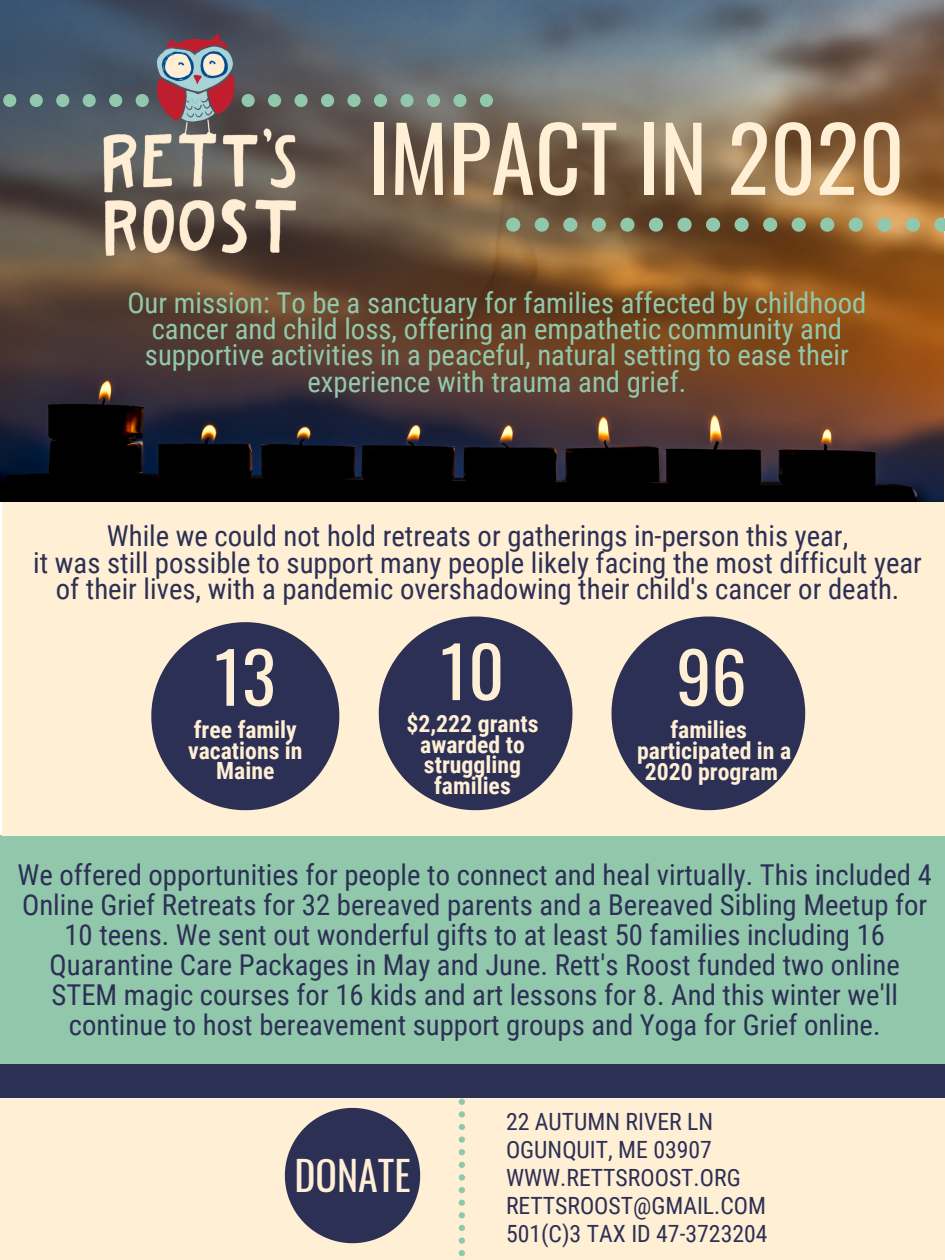
<style>
.page{position:relative;width:945px;height:1260px;background:#fff}
.page>*{position:absolute;margin:0;border:0;box-sizing:border-box;transform-origin:0 0}
.t1{font:89px "Oswald";color:#ffefd5}
.t2{font:70px "Oswald";color:#ffefd5}
.t3{font:40px "Oswald";color:#ffefd5}
.t4{font:28.75px/30px "Roboto Condensed";color:#2d3055;text-align:center}
.t5{font:28.75px/26.2px "Roboto Condensed";color:#91c8ab;text-align:center}
.t6{font:700 23.75px/20.5px "Roboto Condensed";color:#ffefd5;text-align:center}
.t7{font:23.75px/28px "Roboto Condensed";color:#2d3055}
</style>
<div class="page">
<div style="left:0;top:835px;width:945px;height:233px;background:#91c8ab"></div>
<div style="left:0;top:1064px;width:945px;height:35px;background:#2d3055"></div>
<div style="left:2px;top:502px;width:943px;height:334px;background:#ffefd5"></div>
<img style="left:0;top:0;width:943px;height:502px">
<svg style="left:151px;top:622px;width:188px;height:188px"></svg>
<div style="left:0;top:1099px;width:945px;height:161px;background:#ffefd5"></div>
<svg style="left:285px;top:1108px;width:135px;height:135px"></svg>
<svg style="left:379px;top:616px;width:193px;height:194px"></svg>
<svg style="left:612px;top:616px;width:193px;height:194px"></svg>
<svg style="left:459px;top:1162px;width:6px;height:6px"></svg>
<div style="left:459px;top:1174px;width:6px;height:7px;background:#91c8ab;border-radius:50%"></div>
<svg style="left:459px;top:1149px;width:6px;height:6px"></svg>
<svg style="left:459px;top:1200px;width:6px;height:6px"></svg>
<svg style="left:459px;top:1099px;width:6px;height:6px"></svg>
<svg style="left:459px;top:1212px;width:6px;height:6px"></svg>
<div style="left:459px;top:1111px;width:6px;height:7px;background:#91c8ab;border-radius:50%"></div>
<svg style="left:459px;top:1124px;width:6px;height:6px"></svg>
<div style="left:459px;top:1136px;width:6px;height:7px;background:#91c8ab;border-radius:50%"></div>
<svg style="left:459px;top:1187px;width:6px;height:6px"></svg>
<div style="left:459px;top:1237px;width:6px;height:7px;background:#91c8ab;border-radius:50%"></div>
<svg style="left:459px;top:1250px;width:6px;height:6px"></svg>
<svg style="left:459px;top:1225px;width:6px;height:6px"></svg>
<div style="left:649px;top:218px;width:14px;height:14px;background:#91c8ab;border-radius:50%"></div>
<div style="left:677px;top:218px;width:15px;height:14px;background:#91c8ab;border-radius:50%"></div>
<div style="left:620px;top:218px;width:15px;height:14px;background:#91c8ab;border-radius:50%"></div>
<div style="left:735px;top:218px;width:14px;height:14px;background:#91c8ab;border-radius:50%"></div>
<svg style="left:506px;top:218px;width:14px;height:14px"></svg>
<div style="left:763px;top:218px;width:14px;height:14px;background:#91c8ab;border-radius:50%"></div>
<div style="left:535px;top:218px;width:14px;height:14px;background:#91c8ab;border-radius:50%"></div>
<div style="left:563px;top:218px;width:14px;height:14px;background:#91c8ab;border-radius:50%"></div>
<div style="left:592px;top:218px;width:14px;height:14px;background:#91c8ab;border-radius:50%"></div>
<div style="left:706px;top:218px;width:14px;height:14px;background:#91c8ab;border-radius:50%"></div>
<svg style="left:934px;top:218px;width:11px;height:14px"></svg>
<div style="left:906px;top:218px;width:14px;height:14px;background:#91c8ab;border-radius:50%"></div>
<div style="left:820px;top:218px;width:14px;height:14px;background:#91c8ab;border-radius:50%"></div>
<div style="left:849px;top:218px;width:14px;height:14px;background:#91c8ab;border-radius:50%"></div>
<div style="left:792px;top:218px;width:14px;height:14px;background:#91c8ab;border-radius:50%"></div>
<div style="left:877px;top:218px;width:14px;height:14px;background:#91c8ab;border-radius:50%"></div>
<svg style="left:3px;top:94px;width:13px;height:13px"></svg>
<div style="left:30px;top:94px;width:13px;height:13px;background:#91c8ab;border-radius:50%"></div>
<div style="left:56px;top:94px;width:13px;height:13px;background:#91c8ab;border-radius:50%"></div>
<div style="left:83px;top:94px;width:13px;height:13px;background:#91c8ab;border-radius:50%"></div>
<div style="left:400px;top:94px;width:14px;height:13px;background:#91c8ab;border-radius:50%"></div>
<div style="left:427px;top:94px;width:13px;height:13px;background:#91c8ab;border-radius:50%"></div>
<div style="left:453px;top:94px;width:14px;height:13px;background:#91c8ab;border-radius:50%"></div>
<div style="left:480px;top:94px;width:13px;height:13px;background:#91c8ab;border-radius:50%"></div>
<div style="left:374px;top:94px;width:13px;height:13px;background:#91c8ab;border-radius:50%"></div>
<svg style="left:295px;top:94px;width:13px;height:13px"></svg>
<div style="left:321px;top:94px;width:13px;height:13px;background:#91c8ab;border-radius:50%"></div>
<div style="left:347px;top:94px;width:14px;height:13px;background:#91c8ab;border-radius:50%"></div>
<img style="left:94px;top:27px;width:212px;height:234px">
<h1 class="t1" style="left:368px;top:89px;width:539px">IMPACT IN 2020</h1>
<p class="t5" style="left:127px;top:290px;width:741px">Our mission: To be a sanctuary for families affected by childhood cancer and child loss, offering an empathetic community and supportive activities in a peaceful, natural setting to ease their experience with trauma and grief.</p>
<p class="t4" style="left:33px;top:524px;width:890px;line-height:26.2px">While we could not hold retreats or gatherings in-person this year,<br>it was still possible to support many people likely facing the most difficult year of their lives, with a pandemic overshadowing their child's cancer or death.</p>
<h2 class="t2" style="left:215px;top:622px;width:63px">13</h2>
<p class="t6" style="left:188px;top:720px;width:116px">free family vacations in<br>Maine</p>
<h2 class="t2" style="left:441px;top:617px;width:65px">10</h2>
<p class="t6" style="left:406px;top:714px;width:134px">$2,222 grants awarded to struggling families</p>
<h2 class="t2" style="left:676px;top:622px;width:72px">96</h2>
<p class="t6" style="left:637px;top:720px;width:156px">families participated in a<br>2020 program</p>
<p class="t4" style="left:17px;top:860px;width:916px">We offered opportunities for people to connect and heal virtually. This included 4<br>Online Grief Retreats for 32 bereaved parents and a Bereaved Sibling Meetup for 10 teens. We sent out wonderful gifts to at least 50 families including 16<br>Quarantine Care Packages in May and June. Rett's Roost funded two online STEM magic courses for 16 kids and art lessons for 8. And this winter we'll continue to host bereavement support groups and Yoga for Grief online.</p>
<h3 class="t3" style="left:294px;top:1145px;width:118px">DONATE</h3>
<p class="t7" style="left:506px;top:1108px;width:263px">22 AUTUMN RIVER LN<br>OGUNQUIT, ME 03907<br>WWW.RETTSROOST.ORG<br>RETTSROOST@GMAIL.COM<br>501(C)3 TAX ID 47-3723204</p>
</div>
